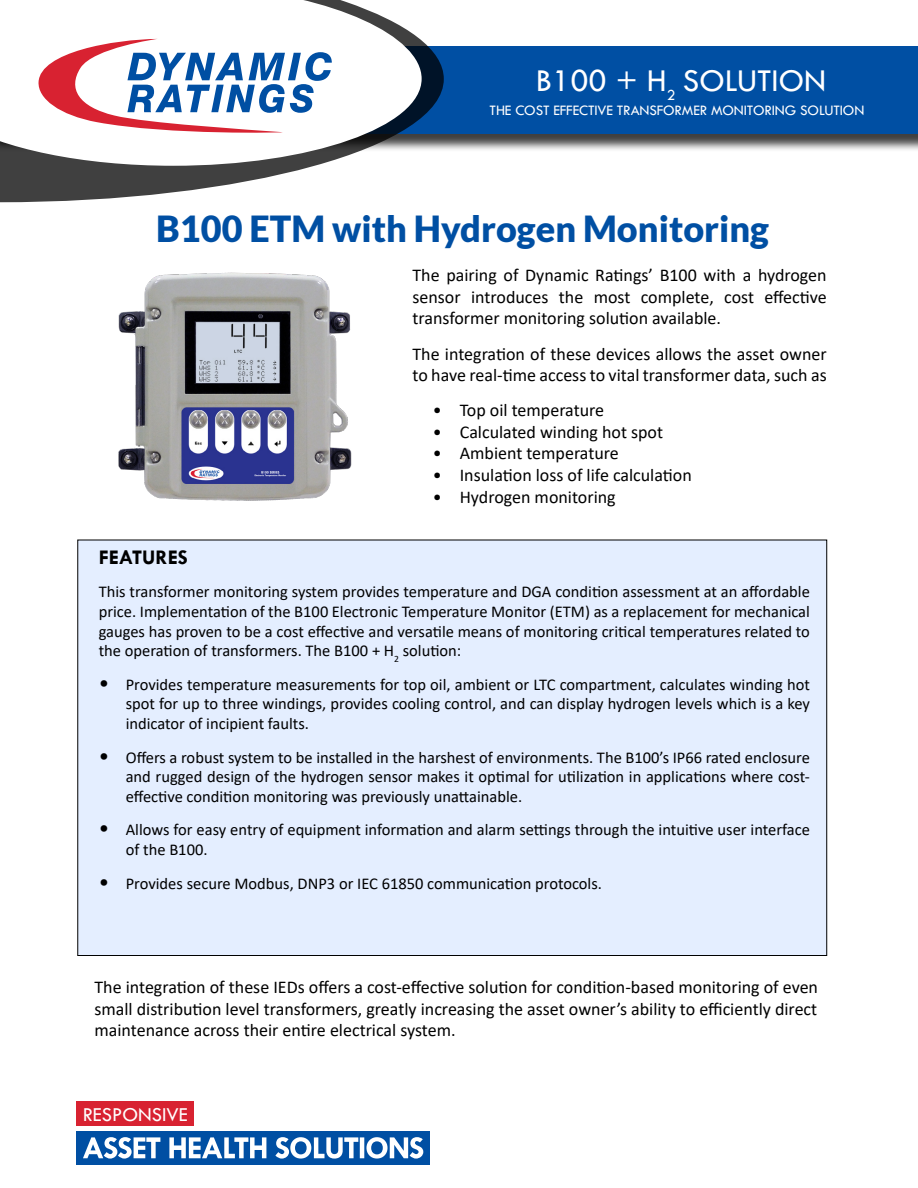
<style>
.page{position:relative;width:918px;height:1188px;background:#fff}
.page>*{position:absolute;margin:0;border:0;box-sizing:border-box;transform-origin:0 0}
.t1{font:900 36px "Lato";color:#004fa3}
.t2{font:33px "Tw Cen";color:#fff}
.t3{font:700 21px "Tw Cen";color:#000}
.t4{font:20.4px "Tw Cen";color:#fff}
.t5{font:18px/21.6px "Calibri";color:#000;text-align:justify}
.t6{font:16.5px/19.8px "Calibri";color:#000;text-align:justify}
.t7{font:15px "Tw Cen";letter-spacing:-.01em;color:#fff}
.s1{font-size:21px}
</style>
<div class="page">
<div style="left:78px;top:540px;width:749px;height:416px;background:#e4eeff"></div>
<div style="left:0;top:48px;width:918px;height:105px;background:#000;opacity:.75"></div>
<div style="left:0;top:46px;width:918px;height:88px;background:#004fa3"></div>
<svg style="left:0;top:41px;width:444px;height:161px"></svg>
<svg style="left:0;top:0;width:422px;height:166px"></svg>
<svg style="left:38px;top:39px;width:294px;height:96px"></svg>
<div style="left:76px;top:1131px;width:354px;height:34px;background:#004fa3"></div>
<svg style="left:83px;top:1137px;width:340px;height:22px"></svg>
<div style="left:76px;top:1102px;width:118px;height:24px;background:#d82231"></div>
<img style="left:118px;top:272px;width:234px;height:229px">
<h2 class="t2" style="left:536px;top:61px;width:292px">B100 + H<sub>2</sub> SOLUTION</h2>
<p class="t7" style="left:490px;top:102px;width:376px">THE COST EFFECTIVE TRANSFORMER MONITORING SOLUTION</p>
<h1 class="t1" style="left:156px;top:208px;width:614px">B100 ETM with Hydrogen Monitoring</h1>
<p class="t5" style="left:412px;top:264px;width:416px">The pairing of Dynamic Ratings’ B100 with a hydrogen sensor introduces the most complete, cost effective transformer monitoring solution available.</p>
<p class="t5" style="left:412px;top:342px;width:416px">The integration of these devices allows the asset owner to have real-time access to vital transformer data, such as</p>
<p class="t5" style="left:433px;top:399px;width:173px">• Top oil temperature</p>
<p class="t5" style="left:433px;top:421px;width:232px">• Calculated winding hot spot</p>
<p class="t5" style="left:433px;top:442px;width:188px">• Ambient temperature</p>
<p class="t5" style="left:433px;top:464px;width:261px">• Insulation loss of life calculation</p>
<p class="t5" style="left:433px;top:485px;width:185px">• Hydrogen monitoring</p>
<p class="t3" style="left:99px;top:544px;width:90px">FEATURES</p>
<p class="t6" style="left:99px;top:581px;width:713px">This transformer monitoring system provides temperature and DGA condition assessment at an affordable price. Implementation of the B100 Electronic Temperature Monitor (ETM) as a replacement for mechanical gauges has proven to be a cost effective and versatile means of monitoring critical temperatures related to the operation of transformers. The B100 + H<sub>2</sub> solution:</p>
<p class="t6" style="left:126px;top:674px;width:686px;text-indent:-27px"><span class="s1">•</span> Provides temperature measurements for top oil, ambient or LTC compartment, calculates winding hot spot for up to three windings, provides cooling control, and can display hydrogen levels which is a key indicator of incipient faults.</p>
<p class="t6" style="left:126px;top:747px;width:686px;text-indent:-27px"><span class="s1">•</span> Offers a robust system to be installed in the harshest of environments. The B100’s IP66 rated enclosure and rugged design of the hydrogen sensor makes it optimal for utilization in applications where cost&shy;effective condition monitoring was previously unattainable.</p>
<p class="t6" style="left:126px;top:820px;width:686px;text-indent:-27px"><span class="s1">•</span> Allows for easy entry of equipment information and alarm settings through the intuitive user interface of the B100.</p>
<p class="t6" style="left:99px;top:873px;width:505px"><span class="s1">•</span> Provides secure Modbus, DNP3 or IEC 61850 communication protocols.</p>
<p class="t5" style="left:94px;top:976px;width:725px">The integration of these IEDs offers a cost-effective solution for condition-based monitoring of even small distribution level transformers, greatly increasing the asset owner’s ability to efficiently direct maintenance across their entire electrical system.</p>
<p class="t4" style="left:83px;top:1102px;width:107px">RESPONSIVE</p>
</div>
